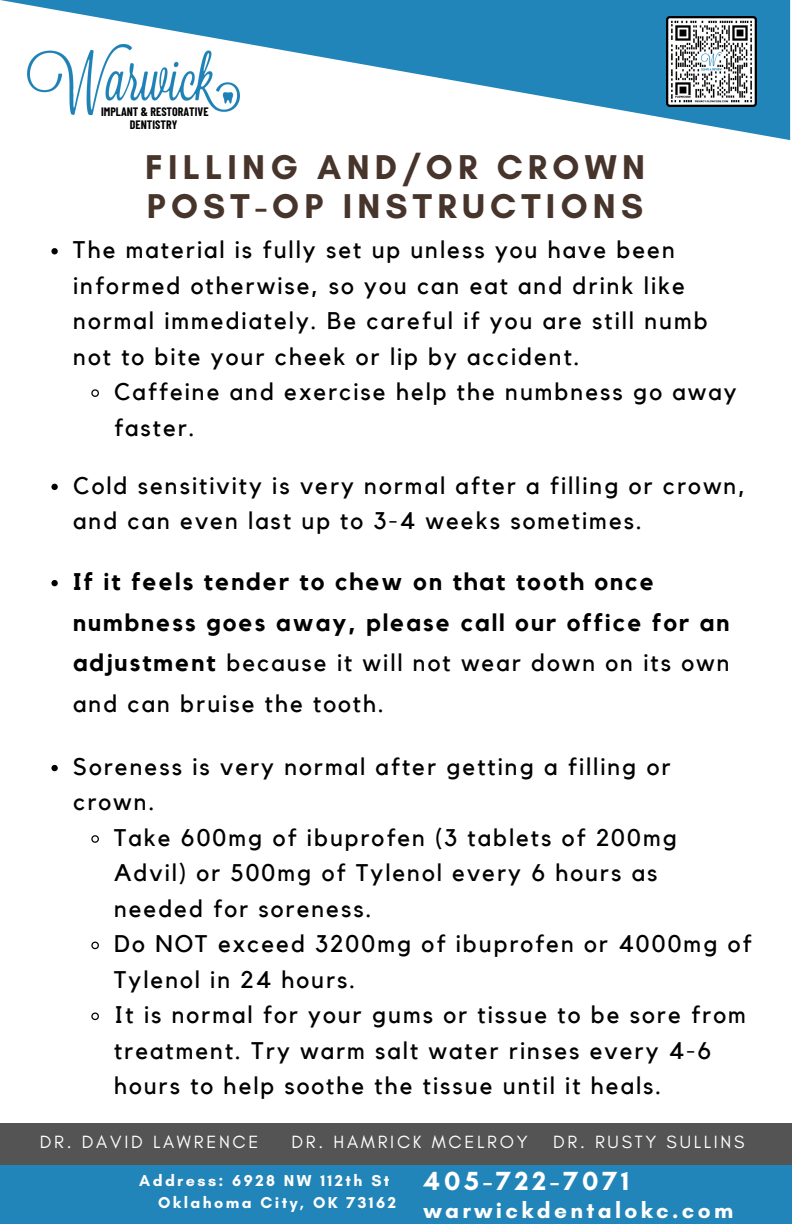
<style>
.page{position:relative;width:792px;height:1224px;background:#fff}
.page>*{position:absolute;margin:0;border:0;box-sizing:border-box;transform-origin:0 0}
.t1{font:700 35px/39px "Glacial Indifference";letter-spacing:.15em;color:#47352c}
.t2{font:700 26.6px "Glacial Indifference";letter-spacing:.15em;color:#fff}
.t3{font:24px/35.4px "Kollektif";letter-spacing:.085em;color:#000}
.t4{font:700 24px/40.6px "Kollektif";letter-spacing:.085em;color:#000}
.t5{font:700 22.6px "Glacial Indifference";letter-spacing:.15em;color:#fff}
.t6{font:18px "Glacial Indifference";letter-spacing:.15em;color:#fff}
.t7{font:700 16px "Glacial Indifference";letter-spacing:.15em;color:#fff}
.t8{font:700 12px/13px "Barlow Condensed";color:#000;text-align:center}
.s1{font-weight:400}
</style>
<div class="page">
<div style="left:0;top:1159px;width:792px;height:65px;background:#2285b9"></div>
<svg style="left:0;top:0;width:790px;height:140px;fill:#2285b9"></svg>
<div style="left:0;top:1123px;width:792px;height:42px;background:#545454"></div>
<img style="left:27px;top:44px;width:212px;height:90px">
<img style="left:667px;top:16px;width:90px;height:90px">
<svg style="left:51px;top:248px;width:7px;height:6px"></svg>
<svg style="left:91px;top:389px;width:8px;height:8px"></svg>
<svg style="left:51px;top:484px;width:7px;height:6px"></svg>
<svg style="left:51px;top:580px;width:7px;height:6px"></svg>
<svg style="left:51px;top:765px;width:7px;height:6px"></svg>
<svg style="left:91px;top:835px;width:8px;height:8px"></svg>
<svg style="left:91px;top:941px;width:8px;height:9px"></svg>
<svg style="left:91px;top:1012px;width:8px;height:9px"></svg>
<p class="t8" style="left:101px;top:105px;width:109px">IMPLANT &amp; RESTORATIVE<br>DENTISTRY</p>
<p class="t1" style="left:145px;top:147px;width:501px">FILLING AND/OR CROWN<br>POST-OP INSTRUCTIONS</p>
<p class="t3" style="left:73px;top:233px;width:636px">The material is fully set up unless you have been informed otherwise, so you can eat and drink like normal immediately. Be careful if you are still numb not to bite your cheek or lip by accident.</p>
<p class="t3" style="left:114px;top:375px;width:624px">Caffeine and exercise help the numbness go away faster.</p>
<p class="t3" style="left:73px;top:469px;width:674px">Cold sensitivity is very normal after a filling or crown, and can even last up to 3-4 weeks sometimes.</p>
<p class="t4" style="left:73px;top:562px;width:658px">If it feels tender to chew on that tooth once numbness goes away, please call our office for an adjustment <span class="s1">because it will not wear down on its own and can bruise the tooth.</span></p>
<p class="t3" style="left:73px;top:750px;width:599px">Soreness is very normal after getting a filling or crown.</p>
<p class="t3" style="left:114px;top:821px;width:565px">Take 600mg of ibuprofen (3 tablets of 200mg<br>Advil) or 500mg of Tylenol every 6 hours as needed for soreness.</p>
<p class="t3" style="left:114px;top:927px;width:639px">Do NOT exceed 3200mg of ibuprofen or 4000mg of<br>Tylenol in 24 hours.</p>
<h4 class="t3" style="left:114px;top:998px;width:633px">It is normal for your gums or tissue to be sore from treatment. Try warm salt water rinses every 4-6 hours to help soothe the tissue until it heals.</h4>
<p class="t6" style="left:40px;top:1131px;width:220px">DR. DAVID LAWRENCE</p>
<p class="t6" style="left:292px;top:1131px;width:238px">DR. HAMRICK MCELROY</p>
<p class="t6" style="left:553px;top:1131px;width:193px">DR. RUSTY SULLINS</p>
<p class="t2" style="left:424px;top:1165px;width:207px">405-722-7071</p>
<h2 class="t5" style="left:424px;top:1197px;width:311px">warwickdentalokc.com</h2>
<p class="t7" style="left:139px;top:1171px;width:252px">Address: 6928 NW 112th St</p>
<h1 class="t7" style="left:158px;top:1192px;width:239px">Oklahoma City, OK 73162</h1>
</div>
